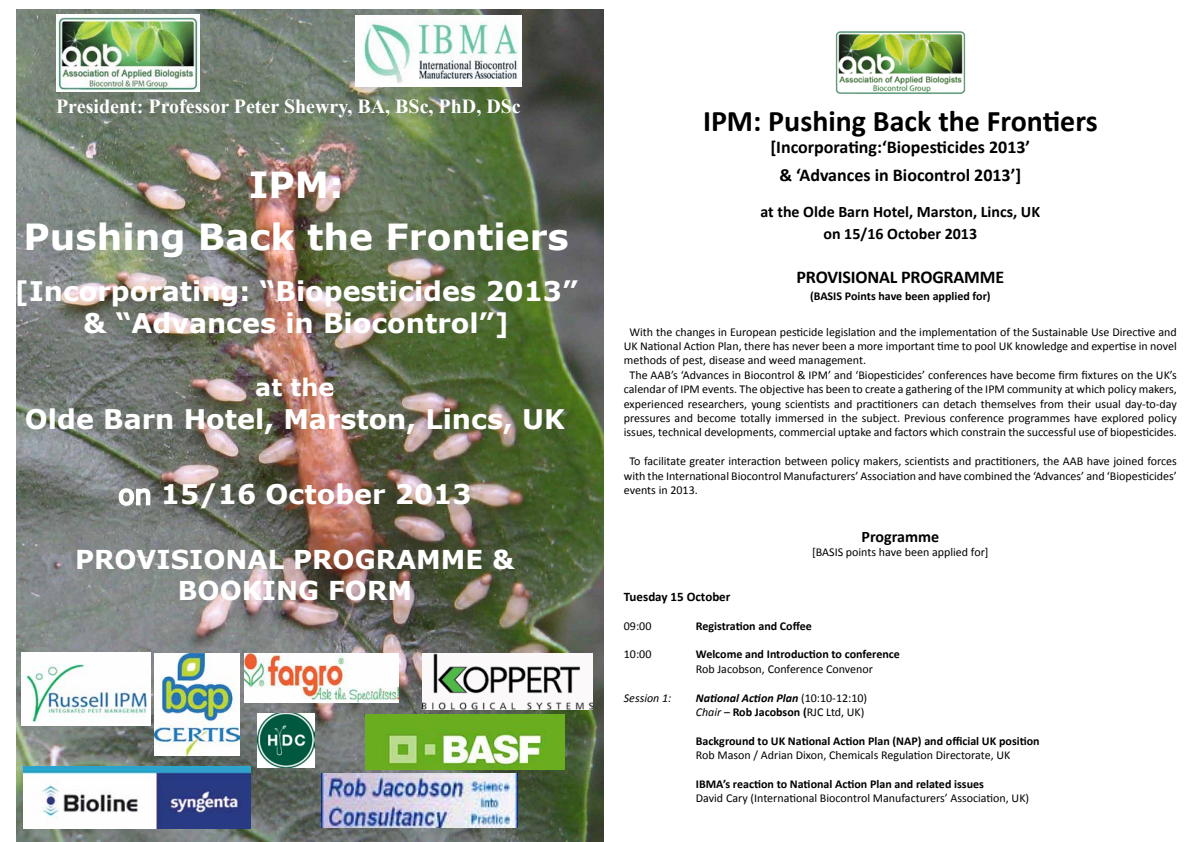
<style>
.page{position:relative;width:1191px;height:842px;background:#fff}
.page>*{position:absolute;margin:0;border:0;box-sizing:border-box;transform-origin:0 0}
.t1{font:700 36px/52.8px "Verdana";color:#fff;text-align:center}
.t2{font:700 30px "Calibri";color:#000}
.t3{font:700 27px/32.4px "Verdana";color:#fff;text-align:center}
.t4{font:700 26px/31.2px "Verdana";color:#fff;text-align:center}
.t5{font:700 24px "Verdana";color:#fff}
.t6{font:700 20px "Times New Roman";color:#fff}
.t7{font:700 18px/28.8px "Calibri";color:#000;text-align:center}
.t8{font:700 16px/21.6px "Calibri";color:#000;text-align:center}
.t9{font:700 13px "Calibri";color:#000}
.t10{font:12px/14.4px "Calibri";color:#000;text-align:justify}
.t11{font:700 12px "Calibri";color:#000}
.t12{font:italic 12px "Calibri";color:#000}
.s1{font-weight:400}
.s2{font-weight:700;font-style:italic}
.s3{font-style:italic}
.s4{font-weight:700}
</style>
<div class="page">
<img style="left:17px;top:9px;width:586px;height:833px">
<svg style="left:117px;top:487px;width:34px;height:20px"></svg>
<img style="left:56px;top:14px;width:144px;height:78px">
<img style="left:322px;top:774px;width:195px;height:54px">
<img style="left:154px;top:653px;width:85px;height:103px">
<img style="left:23px;top:767px;width:227px;height:61px">
<img style="left:21px;top:653px;width:130px;height:72px">
<img style="left:356px;top:15px;width:165px;height:71px">
<img style="left:423px;top:653px;width:170px;height:56px">
<img style="left:244px;top:653px;width:155px;height:49px">
<img style="left:258px;top:714px;width:56px;height:54px">
<img style="left:365px;top:714px;width:199px;height:56px">
<img style="left:835px;top:31px;width:131px;height:63px">
<h3 class="t6" style="left:56px;top:92px;width:466px">President: Professor Peter Shewry, BA, BSc, PhD, DSc</h3>
<h1 class="t1" style="left:23px;top:157px;width:547px">IPM:<br>Pushing Back the Frontiers</h1>
<h3 class="t3" style="left:14px;top:274px;width:565px">[Incorporating: “Biopesticides 2013” &amp; “Advances in Biocontrol”]</h3>
<h3 class="t5" style="left:255px;top:371px;width:81px">at the</h3>
<h3 class="t3" style="left:25px;top:402px;width:541px">Olde Barn Hotel, Marston, Lincs, UK</h3>
<h3 class="t3" style="left:118px;top:478px;width:355px"><span class="s1">on</span> 15/16 October 2013</h3>
<h3 class="t4" style="left:75px;top:543px;width:441px">PROVISIONAL PROGRAMME &amp;<br>BOOKING FORM</h3>
<h2 class="t2" style="left:703px;top:102px;width:396px">IPM: Pushing Back the Frontiers</h2>
<h3 class="t7" style="left:770px;top:132px;width:261px">[Incorporating:‘Biopesticides 2013’ &amp; ‘Advances in Biocontrol 2013’]</h3>
<h3 class="t8" style="left:760px;top:201px;width:281px">at the Olde Barn Hotel, Marston, Lincs, UK on 15/16 October 2013</h3>
<h3 class="t7" style="left:796px;top:262px;width:209px">PROVISIONAL PROGRAMME</h3>
<p class="t11" style="left:810px;top:288px;width:182px">(BASIS Points have been applied for)</p>
<p class="t10" style="left:629px;top:324px;width:549px">With the changes in European pesticide legislation and the implementation of the Sustainable Use Directive and</p>
<p class="t10" style="left:624px;top:339px;width:554px">UK National Action Plan, there has never been a more important time to pool UK knowledge and expertise in novel</p>
<p class="t10" style="left:624px;top:353px;width:244px">methods of pest, disease and weed management.</p>
<p class="t10" style="left:629px;top:368px;width:549px">The AAB’s ‘Advances in Biocontrol &amp; IPM’ and ‘Biopesticides’ conferences have become firm fixtures on the UK’s</p>
<p class="t10" style="left:624px;top:382px;width:554px">calendar of IPM events. The objective has been to create a gathering of the IPM community at which policy makers,</p>
<p class="t10" style="left:624px;top:396px;width:554px">experienced researchers, young scientists and practitioners can detach themselves from their usual day-to-day</p>
<p class="t10" style="left:624px;top:411px;width:554px">pressures and become totally immersed in the subject. Previous conference programmes have explored policy</p>
<p class="t10" style="left:624px;top:425px;width:554px">issues, technical developments, commercial uptake and factors which constrain the successful use of biopesticides.</p>
<p class="t10" style="left:624px;top:454px;width:554px;text-indent:6px">To facilitate greater interaction between policy makers, scientists and practitioners, the AAB have joined forces with the International Biocontrol Manufacturers’ Association and have combined the ‘Advances’ and ‘Biopesticides’ events in 2013.</p>
<h3 class="t8" style="left:861px;top:526px;width:79px">Programme</h3>
<p class="t10" style="left:812px;top:545px;width:178px">[BASIS points have been applied for]</p>
<p class="t9" style="left:624px;top:588px;width:108px">Tuesday 15 October</p>
<p class="t10" style="left:624px;top:618px;width:29px">09:00</p>
<p class="t11" style="left:696px;top:618px;width:117px">Registration and Coffee</p>
<p class="t10" style="left:624px;top:647px;width:29px">10:00</p>
<p class="t11" style="left:696px;top:647px;width:205px">Welcome and Introduction to conference</p>
<p class="t10" style="left:696px;top:662px;width:179px">Rob Jacobson, Conference Convenor</p>
<p class="t12" style="left:624px;top:689px;width:49px">Session 1:</p>
<p class="t10" style="left:696px;top:690px;width:173px"><span class="s2">National Action Plan</span> (10:10-12:10)<br><span class="s3">Chair</span> – <span class="s4">Rob Jacobson (</span>RJC Ltd, UK)</p>
<p class="t11" style="left:696px;top:733px;width:345px">Background to UK National Action Plan (NAP) and official UK position</p>
<p class="t10" style="left:696px;top:748px;width:316px">Rob Mason / Adrian Dixon, Chemicals Regulation Directorate, UK</p>
<p class="t11" style="left:696px;top:776px;width:290px">IBMA’s reaction to National Action Plan and related issues</p>
<p class="t10" style="left:696px;top:791px;width:335px">David Cary (International Biocontrol Manufacturers’ Association, UK)</p>
</div>
